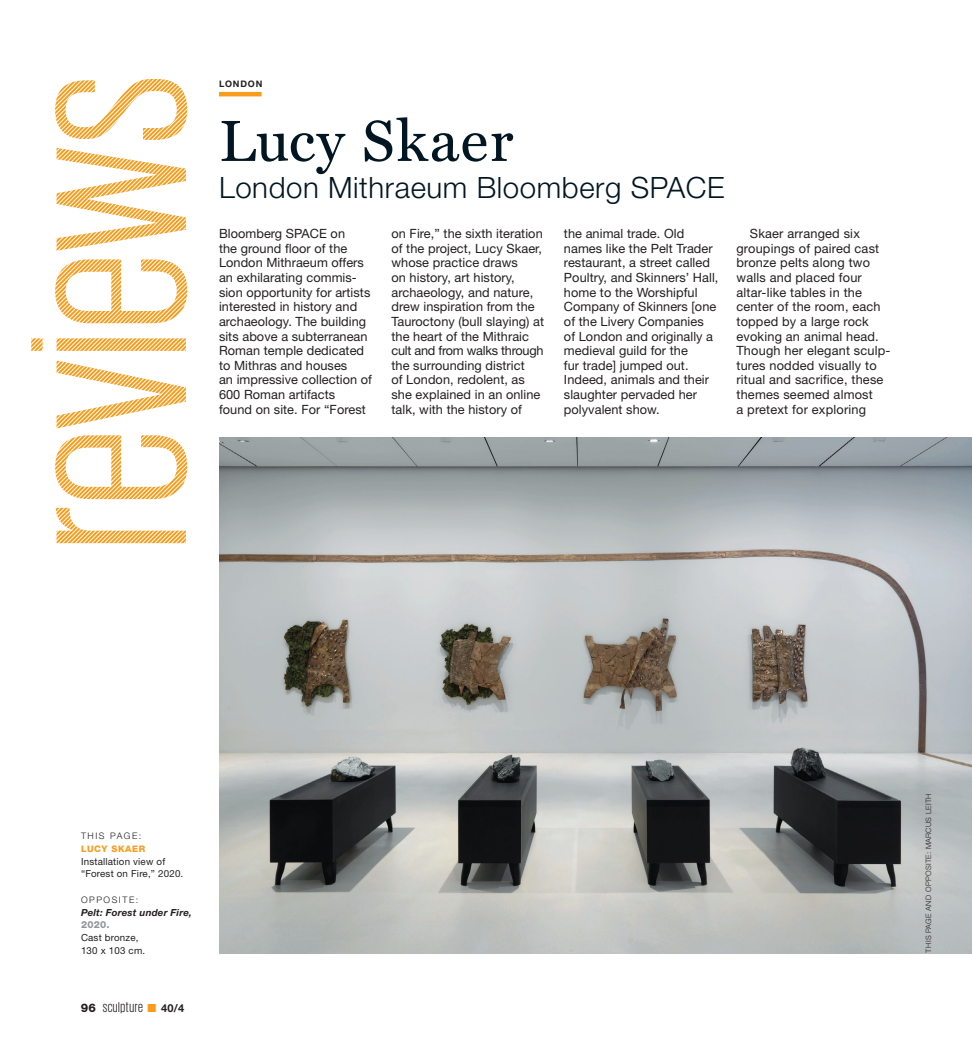
<style>
.page{position:relative;width:972px;height:1053px;background:#fff}
.page>*{position:absolute;margin:0;border:0;box-sizing:border-box;transform-origin:0 0}
.t1{font:228.15px "Giorgio Sans";letter-spacing:.005em;color:#f89c1c}
.t2{font:58.5px "Miller Text";letter-spacing:.03em;color:#011622}
.t3{font:300 29.4px "Helvetica Neue LT Std";letter-spacing:.02em;color:#011622}
.t4{font:14.4px "Giorgio Sans";letter-spacing:.04em;color:#231f20}
.t5{font:12.75px/14.5px "Helvetica Neue LT Std";letter-spacing:.005em;color:#231f20}
.t6{font:9.75px/12.8px "Helvetica Neue LT Std";letter-spacing:.02em;color:#231f20}
.t7{font:italic 700 9.75px "Helvetica Neue LT Std";letter-spacing:.02em;color:#231f20}
.t8{font:800 9.75px "Helvetica Neue LT Std";color:#939598}
.t9{font:300 9px "Helvetica Neue LT Std";letter-spacing:.17em;color:#231f20}
.t10{font:800 9px "Helvetica Neue LT Std";letter-spacing:.06em;color:#f89c1c}
.t11{font:700 9px "Helvetica Neue LT Std";letter-spacing:.09em;color:#231f20}
.t12{font:300 7.5px "Helvetica Neue LT Std";letter-spacing:.04em;color:#231f20}
.s1{font-family:"Helvetica Neue LT Std";font-weight:800;font-size:11.85px}
.s2{color:#f89c1c}
.s3{font-family:"Helvetica Neue LT Std";font-weight:700;font-size:10.95px}
</style>
<div class="page">
<img style="left:219px;top:437px;width:753px;height:517px">
<hr style="left:219px;top:92px;width:43px;height:4px;background:#f89c1c">
<h1 class="t1" style="left:-2px;top:550px;width:478px;rotate:-90deg">reviews</h1>
<p class="t11" style="left:219px;top:79px;width:45px">LONDON</p>
<h2 class="t2" style="left:219px;top:107px;width:296px">Lucy Skaer</h2>
<h3 class="t3" style="left:219px;top:169px;width:507px">London Mithraeum Bloomberg SPACE</h3>
<p class="t5" style="left:219px;top:226px;width:155px">Bloomberg SPACE on<br>the ground floor of the<br>London Mithraeum offers an exhilarating commis&shy;sion opportunity for artists interested in history and archaeology. The building sits above a subterranean<br>Roman temple dedicated to Mithras and houses<br>an impressive collection of<br>600 Roman artifacts<br>found on site. For “Forest</p>
<p class="t5" style="left:391px;top:226px;width:154px">on Fire,” the sixth iteration of the project, Lucy Skaer, whose practice draws<br>on history, art history, archaeology, and nature, drew inspiration from the<br>Tauroctony (bull slaying) at the heart of the Mithraic cult and from walks through the surrounding district<br>of London, redolent, as she explained in an online talk, with the history of</p>
<p class="t5" style="left:564px;top:226px;width:156px">the animal trade. Old names like the Pelt Trader restaurant, a street called<br>Poultry, and Skinners’ Hall, home to the Worshipful<br>Company of Skinners [one of the Livery Companies<br>of London and originally a medieval guild for the<br>fur trade] jumped out.<br>Indeed, animals and their slaughter pervaded her polyvalent show.</p>
<p class="t5" style="left:736px;top:226px;width:156px;text-indent:14px">Skaer arranged six groupings of paired cast bronze pelts along two walls and placed four altar-like tables in the center of the room, each topped by a large rock evoking an animal head.<br>Though her elegant sculp&shy;tures nodded visually to ritual and sacrifice, these themes seemed almost<br>a pretext for exploring</p>
<p class="t9" style="left:81px;top:830px;width:62px">THIS PAGE:</p>
<p class="t10" style="left:81px;top:843px;width:66px">LUCY SKAER</p>
<p class="t6" style="left:81px;top:855px;width:104px">Installation view of “Forest on Fire,” 2020.</p>
<p class="t9" style="left:81px;top:894px;width:59px">OPPOSITE:</p>
<p class="t7" style="left:81px;top:906px;width:112px">Pelt: Forest under Fire,</p>
<p class="t8" style="left:81px;top:919px;width:30px">2020.</p>
<p class="t6" style="left:81px;top:931px;width:66px">Cast bronze,<br>130 x 103 cm.</p>
<p class="t4" style="left:81px;top:1000px;width:105px"><span class="s1">96</span> sculpture <span class="s2">■</span> <span class="s3">40/4</span></p>
<p class="t12" style="left:924px;top:952px;width:161px;rotate:-90deg">THIS PAGE AND OPPOSITE: MARCUS LEITH</p>
</div>
